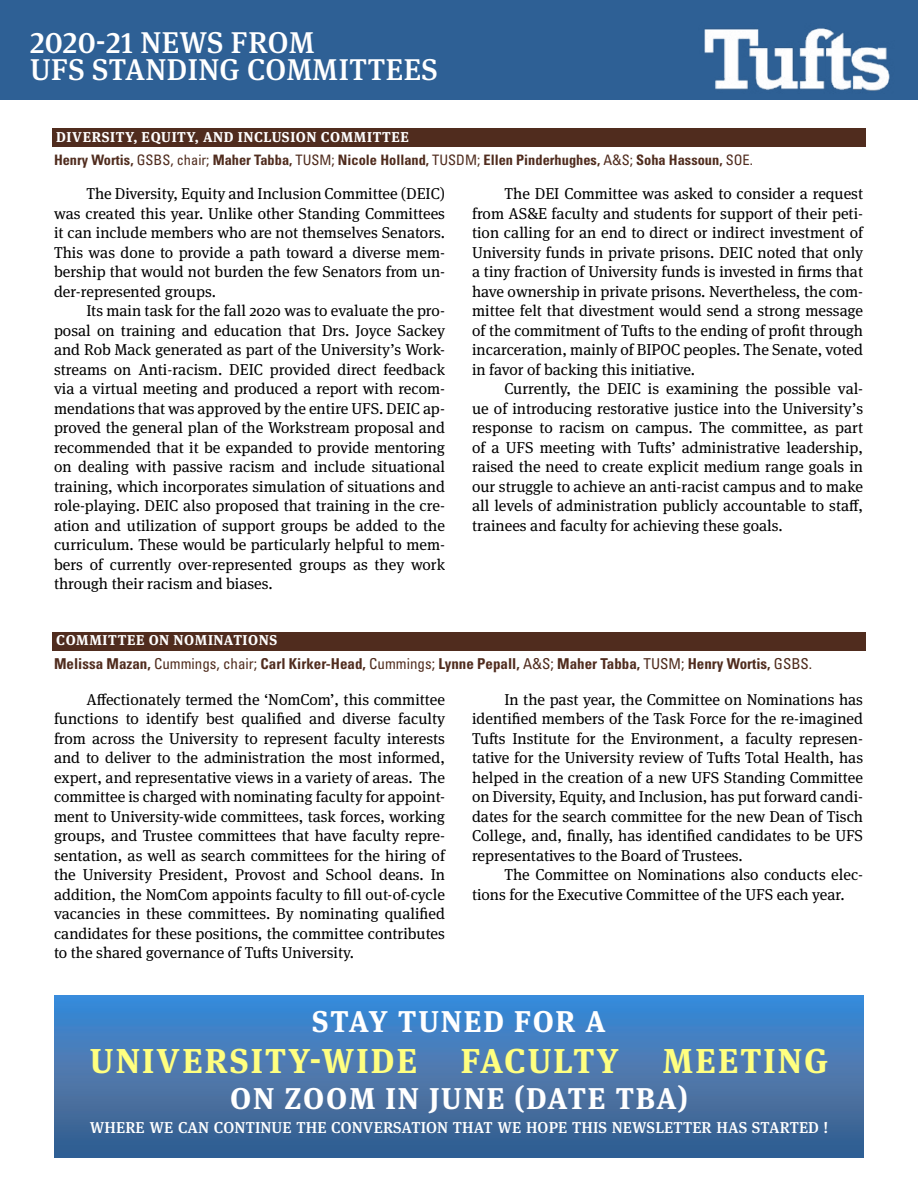
<style>
.page{position:relative;width:918px;height:1188px;background:#fff}
.page>*{position:absolute;margin:0;border:0;box-sizing:border-box;transform-origin:0 0}
.t1{font:700 34.5px "Meta Serif Pro";letter-spacing:.06em;color:#ffff80}
.t2{font:500 30px/27px "Meta Serif Pro";letter-spacing:.015em;color:#fff}
.t3{font:700 30px "Meta Serif Pro";letter-spacing:.06em;color:#fff}
.t4{font:15.75px/19.5px "Meta Serif Pro";color:#000;text-align:justify}
.t5{font:500 15.75px "Meta Serif Pro";letter-spacing:.01em;color:#fff}
.t6{font:700 condensed 15px "Univers";color:#502c1e}
.t7{font:700 condensed 14.4px "Univers";color:#502c1e}
.t8{font:700 14.25px "Meta Serif Pro";letter-spacing:.04em;color:#fff}
.s1{font-weight:400}
</style>
<div class="page">
<div style="left:0;top:0;width:917px;height:99px;background:#2e6095"></div>
<svg style="left:54px;top:996px;width:810px;height:162px;background:#4175af"></svg>
<img style="left:699px;top:28px;width:204px;height:72px">
<div style="left:52px;top:632px;width:813px;height:19px;background:#502c1e"></div>
<div style="left:52px;top:129px;width:813px;height:18px;background:#502c1e"></div>
<h2 class="t2" style="left:30px;top:27px;width:409px">2020-21 NEWS FROM<br>UFS STANDING COMMITTEES</h2>
<p class="t8" style="left:56px;top:125px;width:354px">DIVERSITY, EQUITY, AND INCLUSION COMMITTEE</p>
<p class="t7" style="left:54px;top:151px;width:700px">Henry Wortis, <span class="s1">GSBS, chair;</span> Maher Tabba, <span class="s1">TUSM;</span> Nicole Holland, <span class="s1">TUSDM;</span> Ellen Pinderhughes, <span class="s1">A&amp;S;</span> Soha Hassoun, <span class="s1">SOE.</span></p>
<p class="t4" style="left:54px;top:183px;width:393px;text-indent:32px">The Diversity, Equity and Inclusion Committee (DEIC) was created this year. Unlike other Standing Committees it can include members who are not themselves Senators.<br>This was done to provide a path toward a diverse mem&shy;bership that would not burden the few Senators from un&shy;der-represented groups.</p>
<p class="t4" style="left:54px;top:300px;width:393px;text-indent:32px">Its main task for the fall 2020 was to evaluate the pro&shy;posal on training and education that Drs. Joyce Sackey and Rob Mack generated as part of the University’s Work&shy;streams on Anti-racism. DEIC provided direct feedback via a virtual meeting and produced a report with recom&shy;mendations that was approved by the entire UFS. DEIC ap&shy;proved the general plan of the Workstream proposal and recommended that it be expanded to provide mentoring on dealing with passive racism and include situational training, which incorporates simulation of situations and role-playing. DEIC also proposed that training in the cre&shy;ation and utilization of support groups be added to the curriculum. These would be particularly helpful to mem&shy;bers of currently over-represented groups as they work through their racism and biases.</p>
<p class="t4" style="left:472px;top:183px;width:393px;text-indent:32px">The DEI Committee was asked to consider a request from AS&amp;E faculty and students for support of their peti&shy;tion calling for an end to direct or indirect investment of University funds in private prisons. DEIC noted that only a tiny fraction of University funds is invested in firms that have ownership in private prisons. Nevertheless, the com&shy;mittee felt that divestment would send a strong message of the commitment of Tufts to the ending of profit through incarceration, mainly of BIPOC peoples. The Senate, voted in favor of backing this initiative.</p>
<p class="t4" style="left:472px;top:378px;width:393px;text-indent:32px">Currently, the DEIC is examining the possible val&shy;ue of introducing restorative justice into the University’s response to racism on campus. The committee, as part of a UFS meeting with Tufts’ administrative leadership, raised the need to create explicit medium range goals in our struggle to achieve an anti-racist campus and to make all levels of administration publicly accountable to staff, trainees and faculty for achieving these goals.</p>
<p class="t8" style="left:56px;top:629px;width:223px">COMMITTEE ON NOMINATIONS</p>
<p class="t6" style="left:54px;top:654px;width:760px">Melissa Mazan, <span class="s1">Cummings, chair;</span> Carl Kirker-Head, <span class="s1">Cummings;</span> Lynne Pepall, <span class="s1">A&amp;S;</span> Maher Tabba, <span class="s1">TUSM;</span> Henry Wortis, <span class="s1">GSBS.</span></p>
<p class="t4" style="left:54px;top:689px;width:393px;text-indent:32px">Affectionately termed the ‘NomCom’, this committee functions to identify best qualified and diverse faculty from across the University to represent faculty interests and to deliver to the administration the most informed, expert, and representative views in a variety of areas. The committee is charged with nominating faculty for appoint&shy;ment to University-wide committees, task forces, working groups, and Trustee committees that have faculty repre&shy;sentation, as well as search committees for the hiring of the University President, Provost and School deans. In addition, the NomCom appoints faculty to fill out-of-cycle vacancies in these committees. By nominating qualified candidates for these positions, the committee contributes to the shared governance of Tufts University.</p>
<p class="t4" style="left:472px;top:689px;width:393px;text-indent:32px">In the past year, the Committee on Nominations has identified members of the Task Force for the re-imagined Tufts Institute for the Environment, a faculty represen&shy;tative for the University review of Tufts Total Health, has helped in the creation of a new UFS Standing Committee on Diversity, Equity, and Inclusion, has put forward candi&shy;dates for the search committee for the new Dean of Tisch College, and, finally, has identified candidates to be UFS representatives to the Board of Trustees.</p>
<p class="t4" style="left:472px;top:864px;width:393px;text-indent:32px">The Committee on Nominations also conducts elec&shy;tions for the Executive Committee of the UFS each year.</p>
<h2 class="t3" style="left:312px;top:997px;width:295px">STAY TUNED FOR A</h2>
<h1 class="t1" style="left:90px;top:1034px;width:329px">UNIVERSITY-WIDE</h1>
<h1 class="t1" style="left:461px;top:1034px;width:160px">FACULTY</h1>
<h1 class="t1" style="left:663px;top:1034px;width:167px">MEETING</h1>
<h2 class="t3" style="left:230px;top:1075px;width:459px">ON ZOOM IN JUNE (DATE TBA)</h2>
<p class="t5" style="left:90px;top:1115px;width:740px">WHERE WE CAN CONTINUE THE CONVERSATION THAT WE HOPE THIS NEWSLETTER HAS STARTED !</p>
</div>
